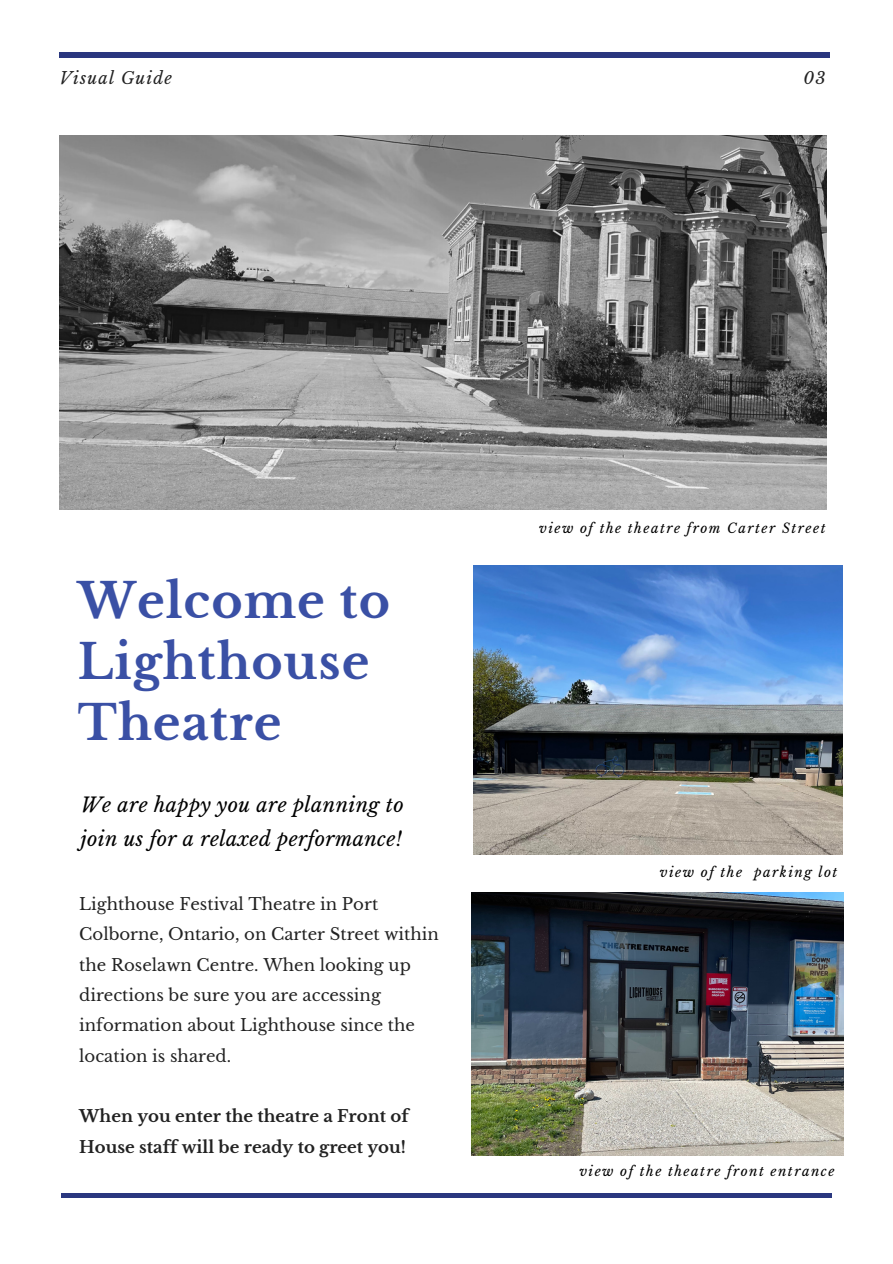
<style>
.page{position:relative;width:893px;height:1264px;background:#fff}
.page>*{position:absolute;margin:0;border:0;box-sizing:border-box;transform-origin:0 0}
.t1{font:700 47.55px/60.8px "Libre Baskerville";letter-spacing:.02em;color:#3a50a5}
.t2{font:italic 19.8px/33.8px "Libre Baskerville";letter-spacing:.02em;color:#000}
.t3{font:16.5px/30.3px "Libre Baskerville";color:#222}
.t4{font:700 16.5px/30.3px "Libre Baskerville";color:#222}
.t5{font:italic 16.5px "Libre Baskerville";letter-spacing:.07em;color:#222}
.t6{font:italic 13.5px "Libre Baskerville";letter-spacing:.11em;color:#000}
.t7{font:italic 13.35px "Libre Baskerville";letter-spacing:.11em;color:#000}
</style>
<div class="page">
<hr style="left:60px;top:53px;width:770px;height:4px;background:#2a377f">
<img style="left:60px;top:135px;width:766px;height:374px">
<hr style="left:61px;top:1193px;width:770px;height:4px;background:#2a377f">
<img style="left:474px;top:565px;width:368px;height:289px">
<img style="left:472px;top:892px;width:371px;height:263px">
<p class="t5" style="left:60px;top:68px;width:114px">Visual Guide</p>
<p class="t5" style="left:803px;top:68px;width:24px">03</p>
<p class="t1" style="left:78px;top:571px;width:314px">Welcome to<br>Lighthouse<br>Theatre</p>
<p class="t2" style="left:81px;top:788px;width:324px">We are happy you are planning to join us for a relaxed performance!</p>
<p class="t3" style="left:79px;top:888px;width:361px">Lighthouse Festival Theatre in Port Colborne, Ontario, on Carter Street within the Roselawn Centre. When looking up directions be sure you are accessing information about Lighthouse since the location is shared.</p>
<p class="t4" style="left:79px;top:1101px;width:331px">When you enter the theatre a Front of<br>House staff will be ready to greet you!</p>
<p class="t7" style="left:539px;top:520px;width:288px">view of the theatre from Carter Street</p>
<p class="t6" style="left:659px;top:863px;width:179px">view of the parking lot</p>
<p class="t7" style="left:579px;top:1163px;width:256px">view of the theatre front entrance</p>
</div>
